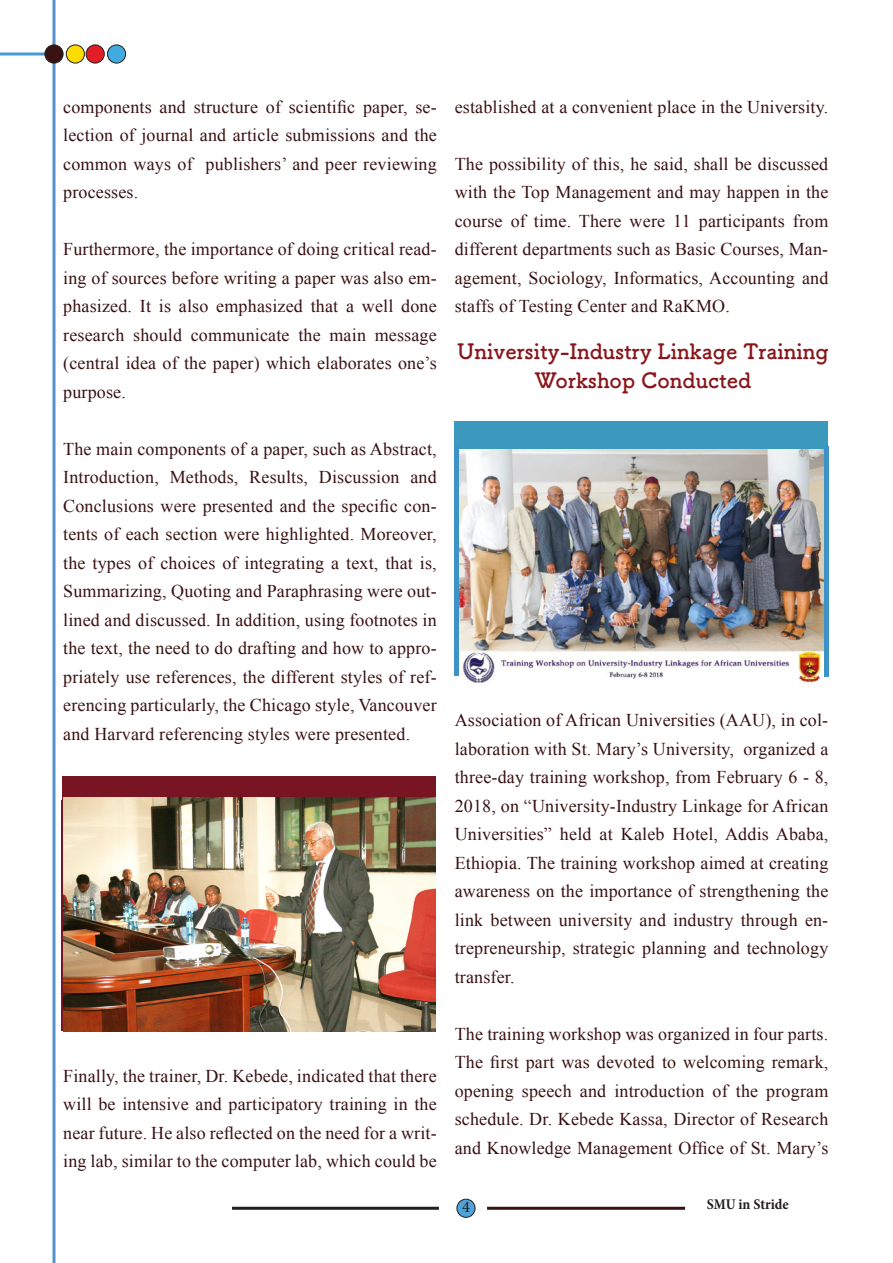
<style>
.page{position:relative;width:893px;height:1263px;background:#fff}
.page>*{position:absolute;margin:0;border:0;box-sizing:border-box;transform-origin:0 0}
.Paragraph_Style_1{font:700 21px/28.5px "Tsuku B Rd Gothic";color:#89161b;text-align:center}
.t1{font:18px/28.5px "Times New Roman";letter-spacing:.01em;color:#391112;text-align:justify}
.t2{font:16.5px "Minion Pro";color:#231f20}
.t3{font:700 condensed 15px "Minion Pro";color:#231f20}
</style>
<div class="page">
<div style="left:457px;top:1199px;width:18px;height:18px;background:#50a3da;border-radius:50%"></div>
<div style="left:457px;top:1199px;width:18px;height:18px;border:1px solid #231f20;border-radius:50%"></div>
<svg style="left:52px;top:0;width:4px;height:1263px;background:#7facd8"></svg>
<hr style="left:0;top:53px;width:52px;height:3px;background:#4699d3">
<div style="left:45px;top:45px;width:18px;height:18px;background:#391212;border-radius:50%"></div>
<div style="left:45px;top:45px;width:18px;height:18px;border:1px solid #231f20;border-radius:50%"></div>
<div style="left:66px;top:45px;width:18px;height:18px;background:#ffdc01;border-radius:50%"></div>
<div style="left:66px;top:45px;width:19px;height:18px;border:1px solid #231f20;border-radius:50%"></div>
<div style="left:86px;top:45px;width:18px;height:18px;background:#e11e25;border-radius:50%"></div>
<div style="left:86px;top:45px;width:18px;height:18px;border:1px solid #231f20;border-radius:50%"></div>
<div style="left:107px;top:45px;width:19px;height:18px;background:#41abe0;border-radius:50%"></div>
<div style="left:107px;top:45px;width:19px;height:18px;border:1px solid #231f20;border-radius:50%"></div>
<hr style="left:232px;top:1207px;width:207px;height:3px;background:#231f20">
<hr style="left:487px;top:1207px;width:198px;height:3px;background:#391212">
<div style="left:62px;top:776px;width:374px;height:28px;background:#791422"></div>
<hr style="left:62px;top:801px;width:4px;height:230px;background:#791422">
<img style="left:459px;top:449px;width:369px;height:235px">
<div style="left:454px;top:421px;width:374px;height:28px;background:#3b99be"></div>
<hr style="left:454px;top:446px;width:4px;height:230px;background:#3d93c7">
<hr style="left:824px;top:446px;width:4px;height:230px;background:#3d93c7">
<img style="left:63px;top:797px;width:373px;height:234px">
<p class="t1" style="left:63px;top:92px;width:375px">components and structure of scientific paper, se&shy;lection of journal and article submissions and the common ways of publishers’ and peer reviewing processes.</p>
<p class="t1" style="left:63px;top:235px;width:375px">Furthermore, the importance of doing critical read&shy;ing of sources before writing a paper was also em&shy;phasized. It is also emphasized that a well done research should communicate the main message (central idea of the paper) which elaborates one’s purpose.</p>
<p class="t1" style="left:63px;top:434px;width:375px">The main components of a paper, such as Abstract, Introduction, Methods, Results, Discussion and Conclusions were presented and the specific con&shy;tents of each section were highlighted. Moreover, the types of choices of integrating a text, that is, Summarizing, Quoting and Paraphrasing were out&shy;lined and discussed. In addition, using footnotes in the text, the need to do drafting and how to appro&shy;priately use references, the different styles of ref&shy;erencing particularly, the Chicago style, Vancouver and Harvard referencing styles were presented.</p>
<p class="t1" style="left:63px;top:1061px;width:375px">Finally, the trainer, Dr. Kebede, indicated that there will be intensive and participatory training in the near future. He also reflected on the need for a writ&shy;ing lab, similar to the computer lab, which could be</p>
<p class="t1" style="left:455px;top:92px;width:375px">established at a convenient place in the University.</p>
<p class="t1" style="left:455px;top:149px;width:375px">The possibility of this, he said, shall be discussed with the Top Management and may happen in the course of time. There were 11 participants from different departments such as Basic Courses, Man&shy;agement, Sociology, Informatics, Accounting and staffs of Testing Center and RaKMO.</p>
<p class="Paragraph_Style_1" style="left:457px;top:336px;width:373px">University-Industry Linkage Training<br>Workshop Conducted</p>
<p class="t1" style="left:455px;top:706px;width:375px">Association of African Universities (AAU), in col&shy;laboration with St. Mary’s University, organized a three-day training workshop, from February 6 - 8, 2018, on “University-Industry Linkage for African Universities” held at Kaleb Hotel, Addis Ababa, Ethiopia. The training workshop aimed at creating awareness on the importance of strengthening the link between university and industry through en&shy;trepreneurship, strategic planning and technology transfer.</p>
<p class="t1" style="left:455px;top:1019px;width:375px">The training workshop was organized in four parts.<br>The first part was devoted to welcoming remark, opening speech and introduction of the program schedule. Dr. Kebede Kassa, Director of Research and Knowledge Management Office of St. Mary’s</p>
<p class="t2" style="left:462px;top:1196px;width:9px">4</p>
<p class="t3" style="left:707px;top:1194px;width:83px">SMU in Stride</p>
</div>
